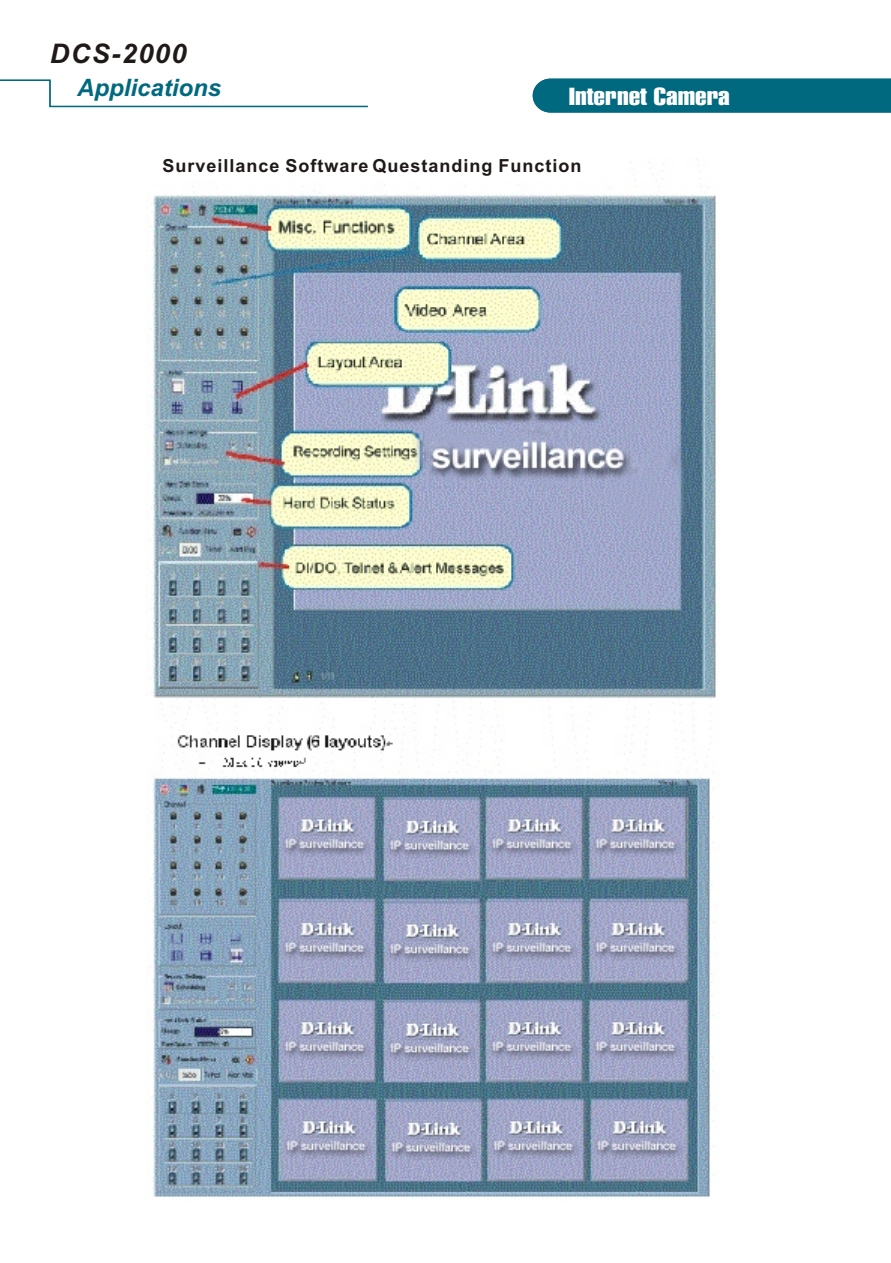
<style>
.page{position:relative;width:891px;height:1263px;background:#fff}
.page>*{position:absolute;margin:0;border:0;box-sizing:border-box;transform-origin:0 0}
.t1{font:italic 700 27px "Arial";letter-spacing:.055em;color:#1f1a17}
.t2{font:24px "Swiss 911 X Cm BT";color:#fff;scale:1.42 1}
.t3{font:italic 700 24px "Arial";color:#006980}
.t4{font:700 18px "Arial";letter-spacing:.055em;color:#1f1a17}
</style>
<div class="page">
<img style="left:150px;top:159px;width:566px;height:1039px">
<svg style="left:0;top:79px;width:368px;height:29px"></svg>
<div style="left:532px;top:78px;width:359px;height:35px;background:#006980"></div>
<h1 class="t1" style="left:50px;top:43px;width:138px">DCS-2000</h1>
<h2 class="t3" style="left:77px;top:79px;width:146px">Applications</h2>
<h2 class="t2" style="left:569px;top:87px;width:115px">Internet Camera</h2>
<p class="t4" style="left:162px;top:159px;width:421px">Surveillance Software Questanding Function</p>
</div>
